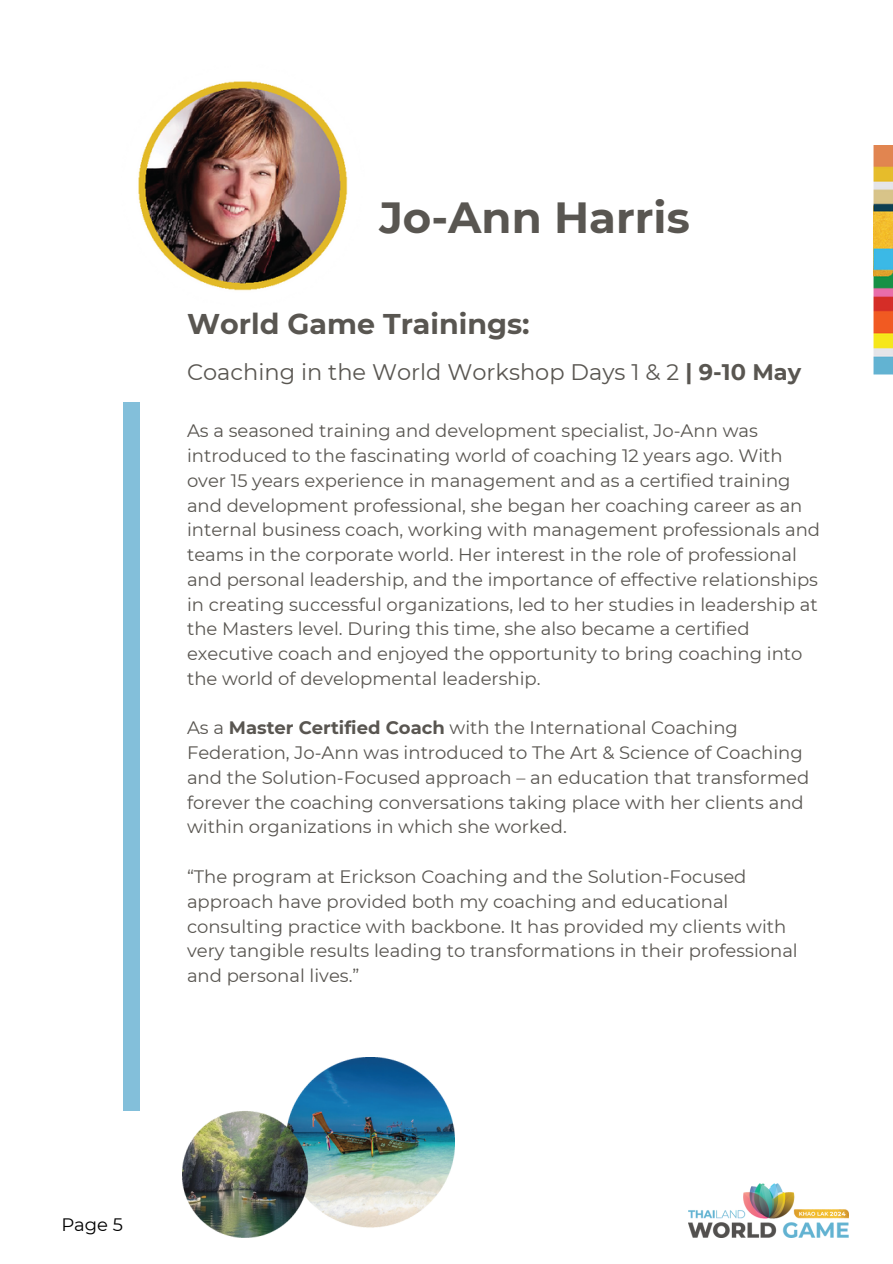
<style>
.page{position:relative;width:893px;height:1264px;background:#fff}
.page>*{position:absolute;margin:0;border:0;box-sizing:border-box;transform-origin:0 0}
.t1{font:700 43.5px "Montserrat";color:#595651}
.t2{font:700 28.5px "Montserrat";color:#595651}
.t3{font:22.5px "Montserrat";color:#595651}
.t4{font:18px/24.8px "Montserrat";color:#595651}
.t5{font:18px "Montserrat";color:#000}
.s1{font-weight:700}
</style>
<div class="page">
<img style="left:688px;top:1183px;width:160px;height:54px">
<img style="left:873px;top:145px;width:19px;height:229px">
<img style="left:182px;top:1057px;width:273px;height:180px">
<div style="left:123px;top:402px;width:16px;height:708px;background:#83bfda"></div>
<img style="left:138px;top:81px;width:210px;height:210px">
<p class="t1" style="left:379px;top:191px;width:312px">Jo-Ann Harris</p>
<p class="t2" style="left:187px;top:306px;width:344px">World Game Trainings:</p>
<p class="t3" style="left:187px;top:358px;width:615px">Coaching in the World Workshop Days 1 &amp; 2 <span class="s1">| 9-10 May</span></p>
<p class="t4" style="left:187px;top:418px;width:634px">As a seasoned training and development specialist, Jo-Ann was introduced to the fascinating world of coaching 12 years ago. With over 15 years experience in management and as a certified training and development professional, she began her coaching career as an internal business coach, working with management professionals and teams in the corporate world. Her interest in the role of professional and personal leadership, and the importance of effective relationships in creating successful organizations, led to her studies in leadership at the Masters level. During this time, she also became a certified executive coach and enjoyed the opportunity to bring coaching into the world of developmental leadership.</p>
<p class="t4" style="left:187px;top:715px;width:623px">As a <span class="s1">Master Certified Coach</span> with the International Coaching Federation, Jo-Ann was introduced to The Art &amp; Science of Coaching and the Solution-Focused approach – an education that transformed forever the coaching conversations taking place with her clients and within organizations in which she worked.</p>
<p class="t4" style="left:187px;top:864px;width:612px">“The program at Erickson Coaching and the Solution-Focused approach have provided both my coaching and educational consulting practice with backbone. It has provided my clients with very tangible results leading to transformations in their professional and personal lives.”</p>
<p class="t5" style="left:61px;top:1213px;width:63px">Page 5</p>
</div>
